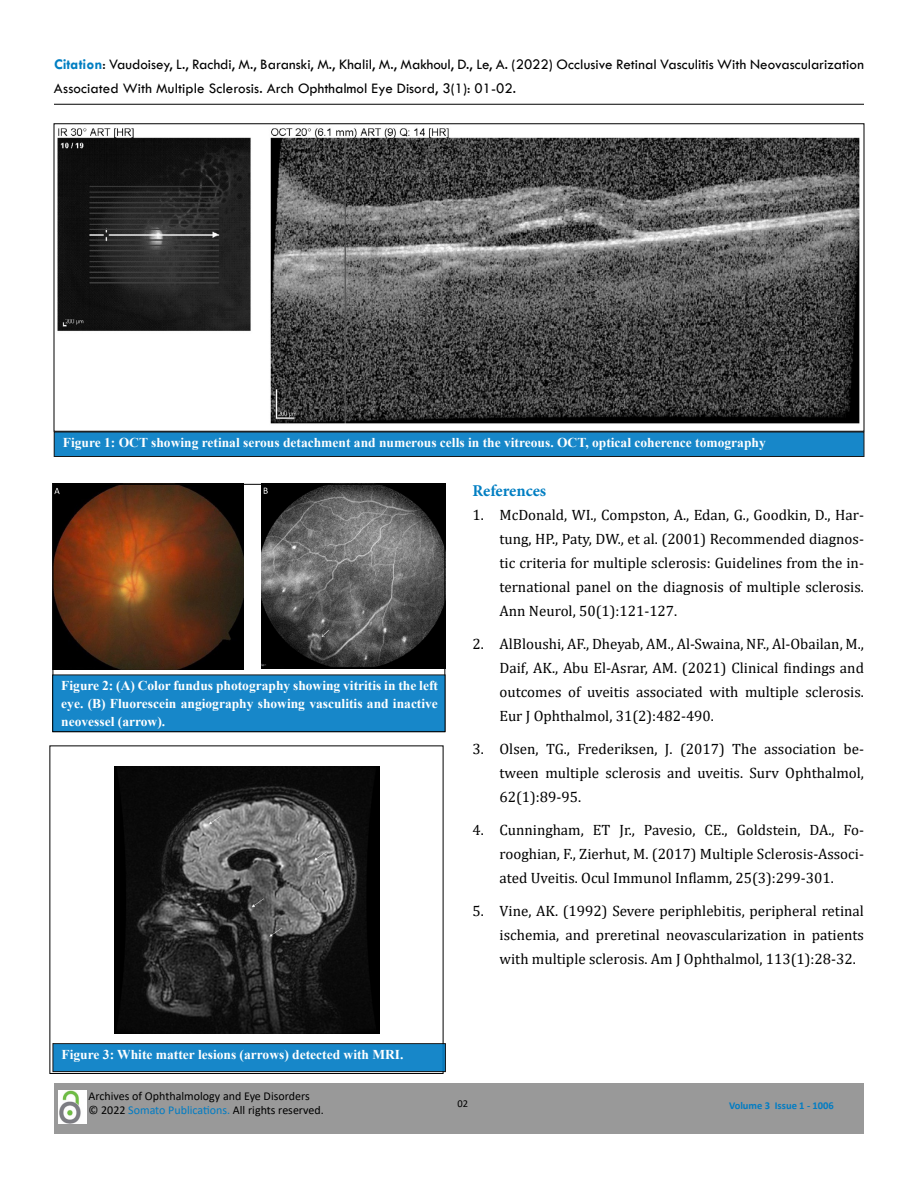
<style>
.page{position:relative;width:918px;height:1188px;background:#fff}
.page>*{position:absolute;margin:0;border:0;box-sizing:border-box;transform-origin:0 0}
.t1{font:700 16.5px "Minion Pro";letter-spacing:-.005em;color:#007ec2}
.t2{font:15px/24px "Cambria";color:#000;text-align:justify}
.t3{font:15px/24px "Tw Cen";color:#000}
.t4{font:700 13.5px/18px "Times New Roman";color:#fff;text-align:justify}
.t5{font:12px/14.4px "Calibri";color:#000}
.t6{font:700 10.5px "Calibri";color:#007cc4}
.t7{font:10.5px "Calibri";color:#000}
.s1{font-weight:700;color:#007ec2}
.s2{color:#007cc4}
</style>
<div class="page">
<hr style="left:54px;top:104px;width:810px;height:1px;background:#000">
<div style="left:54px;top:1083px;width:810px;height:51px;background:#999"></div>
<img style="left:58px;top:1090px;width:29px;height:33px">
<img style="left:57px;top:128px;width:803px;height:296px">
<div style="left:54px;top:432px;width:810px;height:25px;background:#1787c9"></div>
<div style="left:54px;top:432px;width:810px;height:25px;border:1px solid #000"></div>
<img style="left:55px;top:486px;width:188px;height:183px">
<img style="left:261px;top:486px;width:182px;height:183px">
<img style="left:114px;top:767px;width:266px;height:266px">
<div style="left:53px;top:675px;width:392px;height:57px;background:#1787c9"></div>
<div style="left:52px;top:675px;width:394px;height:57px;border:1px solid #000"></div>
<div style="left:53px;top:1044px;width:392px;height:28px;background:#1787c9"></div>
<div style="left:53px;top:1043px;width:393px;height:29px;border:1px solid #000"></div>
<p class="t3" style="left:54px;top:52px;width:811px"><span class="s1">Citation</span>: Vaudoisey, L., Rachdi, M., Baranski, M., Khalil, M., Makhoul, D., Le, A. (2022) Occlusive Retinal Vasculitis With Neovascularization<br>Associated With Multiple Sclerosis. Arch Ophthalmol Eye Disord, 3(1): 01-02.</p>
<p class="t4" style="left:63px;top:433px;width:705px">Figure 1: OCT showing retinal serous detachment and numerous cells in the vitreous. OCT, optical coherence tomography</p>
<p class="t4" style="left:61px;top:676px;width:378px">Figure 2: (A) Color fundus photography showing vitritis in the left eye. (B) Fluorescein angiography showing vasculitis and inactive neovessel (arrow).</p>
<p class="t4" style="left:62px;top:1045px;width:344px">Figure 3: White matter lesions (arrows) detected with MRI.</p>
<p class="t1" style="left:472px;top:479px;width:75px">References</p>
<p class="t2" style="left:500px;top:503px;width:366px;text-indent:-27px">1. McDonald, WI., Compston, A., Edan, G., Goodkin, D., Har&shy;tung, HP., Paty, DW., et al. (2001) Recommended diagnos&shy;tic criteria for multiple sclerosis: Guidelines from the in&shy;ternational panel on the diagnosis of multiple sclerosis.<br>Ann Neurol, 50(1):121-127.</p>
<p class="t2" style="left:500px;top:632px;width:366px;text-indent:-27px">2. AlBloushi, AF., Dheyab, AM., Al-Swaina, NF., Al-Obailan, M., Daif, AK., Abu El-Asrar, AM. (2021) Clinical findings and outcomes of uveitis associated with multiple sclerosis.<br>Eur J Ophthalmol, 31(2):482-490.</p>
<p class="t2" style="left:500px;top:737px;width:366px;text-indent:-27px">3. Olsen, TG., Frederiksen, J. (2017) The association be&shy;tween multiple sclerosis and uveitis. Surv Ophthalmol, 62(1):89-95.</p>
<p class="t2" style="left:500px;top:818px;width:366px;text-indent:-27px">4. Cunningham, ET Jr., Pavesio, CE., Goldstein, DA., Fo&shy;rooghian, F., Zierhut, M. (2017) Multiple Sclerosis-Associ&shy;ated Uveitis. Ocul Immunol Inflamm, 25(3):299-301.</p>
<p class="t2" style="left:500px;top:899px;width:366px;text-indent:-27px">5. Vine, AK. (1992) Severe periphlebitis, peripheral retinal ischemia, and preretinal neovascularization in patients with multiple sclerosis. Am J Ophthalmol, 113(1):28-32.</p>
<p class="t5" style="left:88px;top:1088px;width:237px">Archives of Ophthalmology and Eye Disorders<br>© 2022 <span class="s2">Somato Publications.</span> All rights reserved.</p>
<p class="t7" style="left:457px;top:1096px;width:12px">02</p>
<p class="t6" style="left:729px;top:1098px;width:106px">Volume 3 Issue 1 - 1006</p>
</div>
